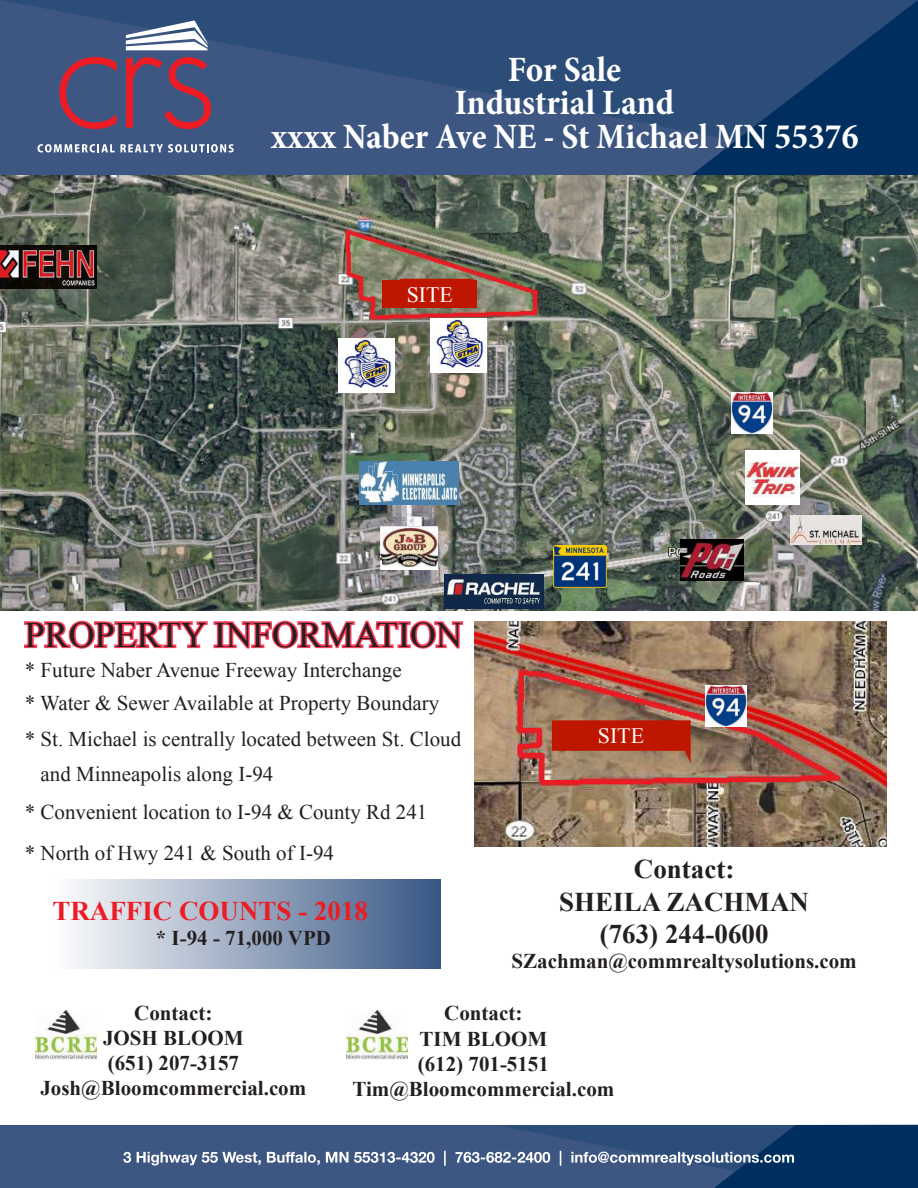
<style>
.page{position:relative;width:918px;height:1188px;background:#fff}
.page>*{position:absolute;margin:0;border:0;box-sizing:border-box;transform-origin:0 0}
.t1{font:700 condensed 36px/33.8px "Minion Pro";color:#fff;text-align:center}
.t2{font:36px "Times New Roman";color:#231f20}
.t3{font:700 27px/32.4px "Times New Roman";color:#231f20;text-align:center}
.t4{font:700 27px "Times New Roman";color:#ed1b24}
.t5{font:21.9px "Times New Roman";color:#fff}
.t6{font:21px/40.5px "Times New Roman";color:#231f20}
.t7{font:700 21px/25.2px "Times New Roman";color:#231f20;text-align:center}
</style>
<div class="page">
<div style="left:0;top:1125px;width:918px;height:63px;background:#3d5782"></div>
<svg style="left:0;top:0;width:918px;height:175px;background:#2d4d79"></svg>
<svg style="left:126px;top:20px;width:82px;height:30px"></svg>
<svg style="left:37px;top:144px;width:197px;height:9px"></svg>
<svg style="left:59px;top:57px;width:58px;height:72px;background:#67486b"></svg>
<svg style="left:126px;top:57px;width:85px;height:72px;background:#6e4667"></svg>
<svg style="left:123px;top:1125px;width:795px;height:63px"></svg>
<svg style="left:24px;top:620px;width:440px;height:29px"></svg>
<div style="left:46px;top:879px;width:395px;height:90px;background:linear-gradient(to right,#fff,#385684)"></div>
<img style="left:0;top:176px;width:918px;height:434px">
<img style="left:381px;top:527px;width:56px;height:43px">
<img style="left:680px;top:539px;width:63px;height:41px">
<img style="left:745px;top:450px;width:54px;height:54px">
<img style="left:553px;top:546px;width:54px;height:42px">
<img style="left:338px;top:339px;width:56px;height:54px">
<img style="left:790px;top:516px;width:72px;height:28px">
<img style="left:359px;top:461px;width:100px;height:43px">
<img style="left:474px;top:622px;width:413px;height:225px">
<svg style="left:552px;top:720px;width:139px;height:44px;background:#a97053"></svg>
<div style="left:552px;top:722px;width:138px;height:27px;background:#bf1600"></div>
<img style="left:705px;top:686px;width:41px;height:41px">
<img style="left:731px;top:393px;width:41px;height:41px">
<img style="left:444px;top:574px;width:99px;height:35px">
<img style="left:0;top:245px;width:96px;height:43px">
<img style="left:431px;top:319px;width:56px;height:54px">
<svg style="left:400px;top:279px;width:73px;height:1px"></svg>
<div style="left:383px;top:280px;width:94px;height:28px;background:#bf1600"></div>
<img style="left:346px;top:1011px;width:62px;height:48px">
<img style="left:35px;top:1011px;width:62px;height:48px">
<h1 class="t1" style="left:271px;top:51px;width:589px">For Sale<br>Industrial Land<br>xxxx Naber Ave NE - St Michael MN 55376</h1>
<p class="t5" style="left:407px;top:286px;width:48px">SITE</p>
<h1 class="t2" style="left:25px;top:621px;width:439px">PROPERTY INFORMATION</h1>
<p class="t6" style="left:25px;top:651px;width:378px">* Future Naber Avenue Freeway Interchange</p>
<p class="t6" style="left:25px;top:685px;width:416px">* Water &amp; Sewer Available at Property Boundary</p>
<p class="t6" style="left:25px;top:720px;width:438px">* St. Michael is centrally located between St. Cloud</p>
<p class="t6" style="left:41px;top:755px;width:234px">and Minneapolis along I-94</p>
<p class="t6" style="left:25px;top:794px;width:404px">* Convenient location to I-94 &amp; County Rd 241 * North of Hwy 241 &amp; South of I-94</p>
<p class="t4" style="left:52px;top:901px;width:317px">TRAFFIC COUNTS - 2018</p>
<p class="t7" style="left:156px;top:928px;width:177px">* I-94 - 71,000 VPD</p>
<p class="t5" style="left:598px;top:727px;width:48px">SITE</p>
<p class="t3" style="left:559px;top:856px;width:251px">Contact:<br>SHEILA ZACHMAN (763) 244-0600</p>
<p class="t7" style="left:512px;top:951px;width:347px">SZachman@commrealtysolutions.com</p>
<p class="t7" style="left:40px;top:1002px;width:267px">Contact:<br>JOSH BLOOM<br>(651) 207-3157<br>Josh@Bloomcommercial.com</p>
<p class="t7" style="left:352px;top:1003px;width:263px">Contact:<br>TIM BLOOM<br>(612) 701-5151<br>Tim@Bloomcommercial.com</p>
</div>
